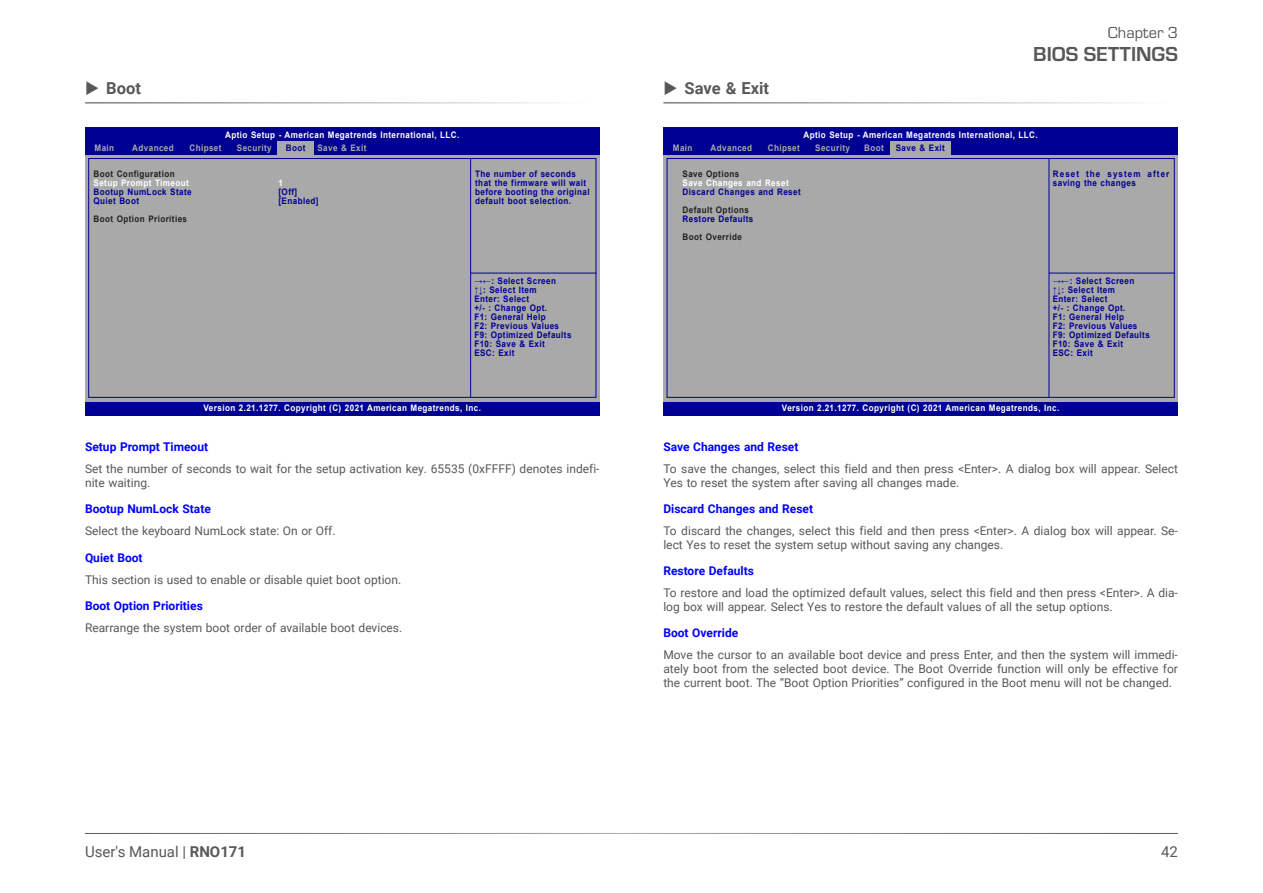
<style>
.page{position:relative;width:1263px;height:893px;background:#fff}
.page>*{position:absolute;margin:0;border:0;box-sizing:border-box;transform-origin:0 0}
.t1{font:700 21px "Eurostile";color:#57585a}
.t2{font:700 16.5px "Roboto";color:#57585a}
.t3{font:16.5px "Eurostile";color:#57585a}
.t4{font:15px "Roboto";color:#57585a}
.Body_Text{font:12px/13.5px "Roboto";color:#57585a}
.BIOS_Item{font:700 12px "Roboto";color:#00f}
.t5{font:700 9px/9px "Arial";letter-spacing:.05em;color:#000093;scale:.9 1}
.t6{font:700 9px "Arial";letter-spacing:.05em;color:#fff;scale:.9 1}
.t7{font:700 9px "Arial";letter-spacing:.05em;color:#231f20;scale:.9 1}
.t8{font:700 9px "Arial";letter-spacing:.05em;color:#aaa9aa;scale:.9 1}
.t9{font:700 9px/9px "Arial";letter-spacing:.13em;color:#000093;scale:.9 1}
.s1{font-weight:700}
</style>
<div class="page">
<hr style="left:85px;top:833px;width:1093px;height:1px;background:#57585a">
<div style="left:85px;top:141px;width:515px;height:264px;background:#aaa9aa"></div>
<div style="left:85px;top:128px;width:514px;height:13px;background:#000093"></div>
<div style="left:85px;top:141px;width:515px;height:14px;background:#000093"></div>
<div style="left:85px;top:402px;width:514px;height:13px;background:#000093"></div>
<div style="left:88px;top:158px;width:508px;height:240px;border:1px solid #000093"></div>
<hr style="left:470px;top:159px;width:1px;height:239px;background:#000093">
<div style="left:277px;top:141px;width:37px;height:14px;background:#aaa9aa"></div>
<hr style="left:470px;top:273px;width:126px;height:1px;background:#000093">
<div style="left:663px;top:141px;width:515px;height:264px;background:#aaa9aa"></div>
<div style="left:664px;top:128px;width:514px;height:13px;background:#000093"></div>
<div style="left:663px;top:141px;width:515px;height:14px;background:#000093"></div>
<div style="left:664px;top:402px;width:514px;height:13px;background:#000093"></div>
<div style="left:666px;top:158px;width:509px;height:240px;border:1px solid #000093"></div>
<hr style="left:1048px;top:159px;width:1px;height:239px;background:#000093">
<div style="left:890px;top:141px;width:61px;height:14px;background:#aaa9aa"></div>
<hr style="left:1049px;top:273px;width:126px;height:1px;background:#000093">
<hr style="left:85px;top:102px;width:515px;height:2px;background:#595a5b">
<hr style="left:663px;top:102px;width:515px;height:2px;background:#595a5b">
<p class="t3" style="left:1108px;top:22px;width:72px">Chapter 3</p>
<p class="t1" style="left:1033px;top:39px;width:146px">BIOS SETTINGS</p>
<p class="t2" style="left:106px;top:76px;width:36px">Boot</p>
<p class="t2" style="left:685px;top:76px;width:86px">Save &amp; Exit</p>
<p class="t6" style="left:225px;top:129px;width:262px">Aptio Setup - American Megatrends International, LLC.</p>
<p class="t6" style="left:804px;top:129px;width:262px">Aptio Setup - American Megatrends International, LLC.</p>
<p class="t8" style="left:95px;top:142px;width:23px">Main</p>
<p class="t8" style="left:189px;top:142px;width:37px">Chipset</p>
<p class="t8" style="left:237px;top:142px;width:40px">Security</p>
<p class="t5" style="left:286px;top:144px;width:23px">Boot</p>
<p class="t8" style="left:317px;top:142px;width:56px">Save &amp; Exit</p>
<p class="t8" style="left:132px;top:142px;width:48px">Advanced</p>
<p class="t8" style="left:673px;top:142px;width:23px">Main</p>
<p class="t8" style="left:768px;top:142px;width:37px">Chipset</p>
<p class="t8" style="left:815px;top:142px;width:40px">Security</p>
<p class="t8" style="left:864px;top:142px;width:23px">Boot</p>
<p class="t5" style="left:896px;top:144px;width:56px">Save &amp; Exit</p>
<p class="t8" style="left:711px;top:142px;width:48px">Advanced</p>
<p class="t7" style="left:94px;top:167px;width:92px">Boot Configuration</p>
<p class="t6" style="left:94px;top:176px;width:107px">Setup Prompt Timeout</p>
<p class="t5" style="left:94px;top:187px;width:111px">Bootup NumLock State</p>
<p class="t5" style="left:94px;top:196px;width:52px">Quiet Boot</p>
<p class="t7" style="left:94px;top:212px;width:105px">Boot Option Priorities</p>
<p class="t6" style="left:279px;top:176px;width:7px">1</p>
<p class="t5" style="left:279px;top:187px;width:22px">[Off]</p>
<p class="t5" style="left:279px;top:196px;width:46px">[Enabled]</p>
<p class="t5" style="left:475px;top:169px;width:129px">The number of seconds that the firmware will wait before booting the original default boot selection.</p>
<p class="t7" style="left:682px;top:167px;width:64px">Save Options</p>
<p class="t6" style="left:682px;top:176px;width:119px">Save Changes and Reset</p>
<p class="t5" style="left:682px;top:187px;width:133px">Discard Changes and Reset</p>
<p class="t7" style="left:682px;top:203px;width:75px">Default Options</p>
<p class="t5" style="left:682px;top:214px;width:80px">Restore Defaults</p>
<p class="t7" style="left:682px;top:230px;width:67px">Boot Override</p>
<p class="t9" style="left:1053px;top:169px;width:131px">Reset the system after saving the changes</p>
<p class="t5" style="left:474px;top:277px;width:92px">→←: Select Screen</p>
<p class="t5" style="left:474px;top:286px;width:71px">↑↓: Select Item</p>
<p class="t5" style="left:474px;top:295px;width:62px">Enter: Select</p>
<p class="t5" style="left:474px;top:304px;width:82px">+/- : Change Opt.</p>
<p class="t5" style="left:474px;top:313px;width:81px">F1: General Help</p>
<p class="t5" style="left:474px;top:322px;width:96px">F2: Previous Values</p>
<p class="t5" style="left:474px;top:331px;width:109px">F9: Optimized Defaults</p>
<p class="t5" style="left:474px;top:340px;width:80px">F10: Save &amp; Exit</p>
<p class="t5" style="left:474px;top:349px;width:46px">ESC: Exit</p>
<p class="t5" style="left:1053px;top:277px;width:92px">→←: Select Screen</p>
<p class="t5" style="left:1053px;top:286px;width:71px">↑↓: Select Item</p>
<p class="t5" style="left:1053px;top:295px;width:62px">Enter: Select</p>
<p class="t5" style="left:1053px;top:304px;width:82px">+/- : Change Opt.</p>
<p class="t5" style="left:1053px;top:313px;width:81px">F1: General Help</p>
<p class="t5" style="left:1053px;top:322px;width:96px">F2: Previous Values</p>
<p class="t5" style="left:1053px;top:331px;width:109px">F9: Optimized Defaults</p>
<p class="t5" style="left:1053px;top:340px;width:80px">F10: Save &amp; Exit</p>
<p class="t5" style="left:1053px;top:349px;width:46px">ESC: Exit</p>
<p class="t6" style="left:204px;top:402px;width:310px">Version 2.21.1277. Copyright (C) 2021 American Megatrends, Inc.</p>
<p class="t6" style="left:782px;top:402px;width:310px">Version 2.21.1277. Copyright (C) 2021 American Megatrends, Inc.</p>
<p class="BIOS_Item" style="left:85px;top:439px;width:125px">Setup Prompt Timeout</p>
<p class="Body_Text" style="left:85px;top:462px;width:516px">Set the number of seconds to wait for the setup activation key. 65535 (0xFFFF) denotes indefi&shy;nite waiting.</p>
<p class="BIOS_Item" style="left:85px;top:501px;width:127px">Bootup NumLock State</p>
<p class="Body_Text" style="left:85px;top:524px;width:252px">Select the keyboard NumLock state: On or Off.</p>
<p class="BIOS_Item" style="left:85px;top:549px;width:59px">Quiet Boot</p>
<p class="Body_Text" style="left:85px;top:572px;width:318px">This section is used to enable or disable quiet boot option.</p>
<p class="BIOS_Item" style="left:85px;top:598px;width:119px">Boot Option Priorities</p>
<p class="Body_Text" style="left:85px;top:621px;width:319px">Rearrange the system boot order of available boot devices.</p>
<p class="BIOS_Item" style="left:663px;top:439px;width:137px">Save Changes and Reset</p>
<p class="Body_Text" style="left:663px;top:462px;width:516px">To save the changes, select this field and then press &lt;Enter&gt;. A dialog box will appear. Select<br>Yes to reset the system after saving all changes made.</p>
<p class="BIOS_Item" style="left:663px;top:501px;width:151px">Discard Changes and Reset</p>
<p class="Body_Text" style="left:663px;top:524px;width:516px">To discard the changes, select this field and then press &lt;Enter&gt;. A dialog box will appear. Se&shy;lect Yes to reset the system setup without saving any changes.</p>
<p class="BIOS_Item" style="left:663px;top:563px;width:92px">Restore Defaults</p>
<p class="Body_Text" style="left:663px;top:586px;width:516px">To restore and load the optimized default values, select this field and then press &lt;Enter&gt;. A dia&shy;log box will appear. Select Yes to restore the default values of all the setup options.</p>
<p class="BIOS_Item" style="left:663px;top:625px;width:76px">Boot Override</p>
<p class="Body_Text" style="left:663px;top:648px;width:516px;text-align:justify">Move the cursor to an available boot device and press Enter, and then the system will immedi&shy;ately boot from the selected boot device. The Boot Override function will only be effective for the current boot. The “Boot Option Priorities” configured in the Boot menu will not be changed.</p>
<p class="t4" style="left:85px;top:841px;width:163px">User's Manual | <span class="s1">RNO171</span></p>
<p class="t4" style="left:1161px;top:841px;width:18px">42</p>
</div>
